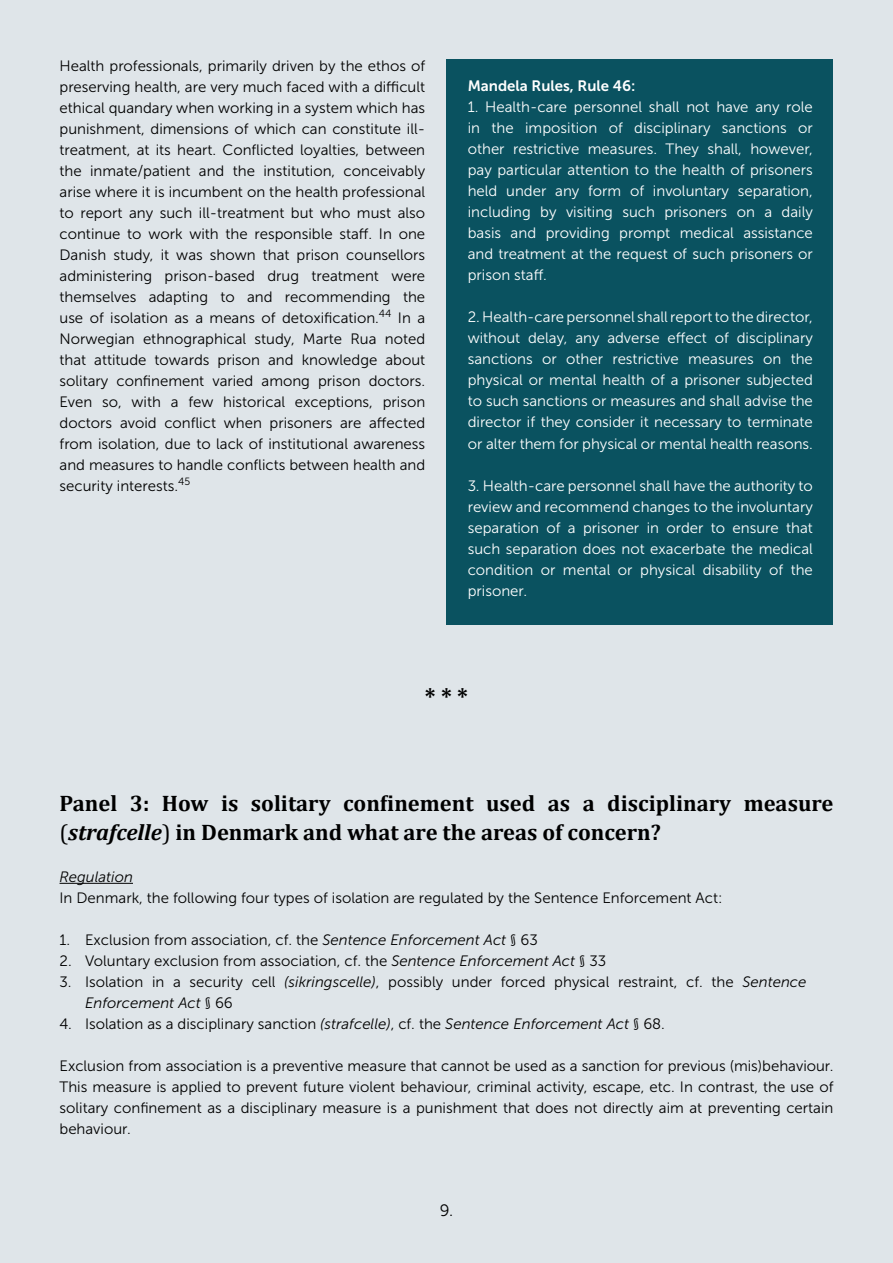
<style>
.page{position:relative;width:893px;height:1263px;background:#dfe5e9}
.page>*{position:absolute;margin:0;border:0;box-sizing:border-box;transform-origin:0 0}
.t1{font:700 24px "Cambria";color:#000}
.t2{font:700 22.5px/28.5px "Cambria";color:#000}
.t3{font:16.5px "Museo Sans 300";color:#000}
.t4{font:15px/21px "Museo Sans 300";color:#000;text-align:justify}
.t5{font:15px/21px "Museo Sans 300";color:#fff;text-align:justify}
.t6{font:15px "Museo Sans 700";color:#fff}
.t7{font:italic 15px "Museo Sans 300";color:#000}
.s1{font-weight:400}
.s2{font-style:italic}
</style>
<div class="page">
<div style="left:446px;top:60px;width:387px;height:565px;background:#0a5260"></div>
<hr style="left:60px;top:883px;width:73px;height:1px;background:#000">
<p class="t4" style="left:60px;top:55px;width:367px">Health professionals, primarily driven by the ethos of preserving health, are very much faced with a difficult ethical quandary when working in a system which has punishment, dimensions of which can constitute ill&shy;treatment, at its heart. Conflicted loyalties, between the inmate/patient and the institution, conceivably arise where it is incumbent on the health professional to report any such ill-treatment but who must also continue to work with the responsible staff. In one Danish study, it was shown that prison counsellors administering prison-based drug treatment were themselves adapting to and recommending the use of isolation as a means of detoxification.<sup>44</sup> In a Norwegian ethnographical study, Marte Rua noted that attitude towards prison and knowledge about solitary confinement varied among prison doctors.<br>Even so, with a few historical exceptions, prison doctors avoid conflict when prisoners are affected from isolation, due to lack of institutional awareness and measures to handle conflicts between health and security interests.<sup>45</sup></p>
<p class="t6" style="left:468px;top:78px;width:169px">Mandela Rules, Rule 46:</p>
<p class="t5" style="left:468px;top:97px;width:347px">1. Health-care personnel shall not have any role in the imposition of disciplinary sanctions or other restrictive measures. They shall, however, pay particular attention to the health of prisoners held under any form of involuntary separation, including by visiting such prisoners on a daily basis and providing prompt medical assistance and treatment at the request of such prisoners or prison staff.</p>
<p class="t5" style="left:468px;top:307px;width:347px">2. Health-care personnel shall report to the director, without delay, any adverse effect of disciplinary sanctions or other restrictive measures on the physical or mental health of a prisoner subjected to such sanctions or measures and shall advise the director if they consider it necessary to terminate or alter them for physical or mental health reasons.</p>
<p class="t5" style="left:468px;top:475px;width:347px">3. Health-care personnel shall have the authority to review and recommend changes to the involuntary separation of a prisoner in order to ensure that such separation does not exacerbate the medical condition or mental or physical disability of the prisoner.</p>
<p class="t1" style="left:425px;top:680px;width:45px">* * *</p>
<p class="t2" style="left:60px;top:789px;width:775px">Panel 3: How is solitary confinement used as a disciplinary measure <span class="s1">(</span><span class="s2">strafcelle</span><span class="s1">)</span> in Denmark and what are the areas of concern?</p>
<p class="t7" style="left:60px;top:868px;width:75px">Regulation</p>
<p class="t4" style="left:60px;top:887px;width:664px">In Denmark, the following four types of isolation are regulated by the Sentence Enforcement Act:</p>
<p class="t4" style="left:60px;top:929px;width:480px">1. Exclusion from association, cf. the <span class="s2">Sentence Enforcement Act</span> § 63</p>
<p class="t4" style="left:60px;top:950px;width:548px">2. Voluntary exclusion from association, cf. the <span class="s2">Sentence Enforcement Act</span> § 33</p>
<p class="t4" style="left:85px;top:971px;width:723px;text-indent:-26px">3. Isolation in a security cell <span class="s2">(sikringscelle)</span>, possibly under forced physical restraint, cf. the <span class="s2">Sentence<br>Enforcement Act</span> § 66</p>
<p class="t4" style="left:60px;top:1013px;width:607px">4. Isolation as a disciplinary sanction <span class="s2">(strafcelle)</span>, cf. the <span class="s2">Sentence Enforcement Act</span> § 68.</p>
<p class="t4" style="left:60px;top:1055px;width:775px">Exclusion from association is a preventive measure that cannot be used as a sanction for previous (mis)behaviour.<br>This measure is applied to prevent future violent behaviour, criminal activity, escape, etc. In contrast, the use of solitary confinement as a disciplinary measure is a punishment that does not directly aim at preventing certain behaviour.</p>
<p class="t3" style="left:440px;top:1201px;width:15px">9.</p>
</div>
